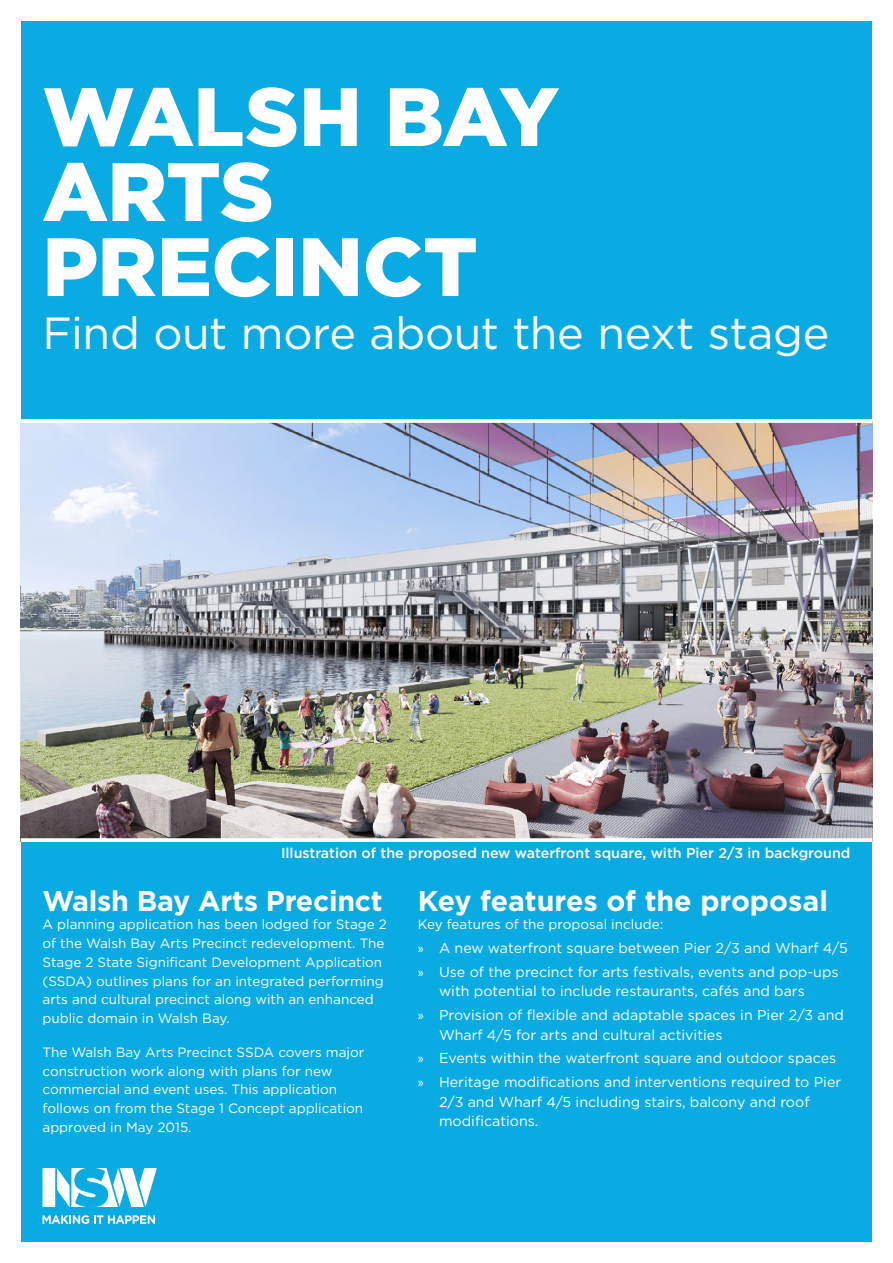
<style>
.page{position:relative;width:893px;height:1263px;background:#fff}
.page>*{position:absolute;margin:0;border:0;box-sizing:border-box;transform-origin:0 0}
.Poster_Title{font:900 82.5px/75px "Gotham";letter-spacing:-.005em;color:#fff}
.Poster_Title-2{font:45px "Gotham";letter-spacing:-.005em;color:#fff}
.Poster_Body{font:700 28.5px "Gotham";letter-spacing:-.01em;color:#fff}
.t1{font:14.25px/19.5px "Gotham";color:#fff}
.Poster_Body-2{font:500 14.25px "Gotham";color:#fff}
.Poster_Body-3{font:13.5px/18.8px "Gotham";color:#fff}
.s1{font-family:"Myriad Pro"}
</style>
<div class="page">
<div style="left:21px;top:21px;width:851px;height:1221px;background:#0aabe3"></div>
<img style="left:21px;top:423px;width:851px;height:415px">
<svg style="left:21px;top:838px;width:851px;height:4px;background:#f7f7f7"></svg>
<svg style="left:21px;top:419px;width:851px;height:4px;background:#f5f9fc"></svg>
<svg style="left:43px;top:1215px;width:112px;height:9px"></svg>
<svg style="left:43px;top:1168px;width:114px;height:39px"></svg>
<p class="Poster_Title" style="left:43px;top:77px;width:518px">WALSH BAY<br>ARTS<br>PRECINCT</p>
<p class="Poster_Title-2" style="left:43px;top:304px;width:788px">Find out more about the next stage</p>
<p class="Poster_Body-2" style="left:281px;top:844px;width:571px">Illustration of the proposed new waterfront square, with Pier 2/3 in background</p>
<p class="Poster_Body" style="left:43px;top:882px;width:342px">Walsh Bay Arts Precinct</p>
<p class="Poster_Body-3" style="left:43px;top:915px;width:346px">A planning application has been lodged for Stage 2 of the Walsh Bay Arts Precinct redevelopment. The Stage 2 State Significant Development Application (SSDA) outlines plans for an integrated performing arts and cultural precinct along with an enhanced public domain in Walsh Bay.</p>
<p class="Poster_Body-3" style="left:43px;top:1042px;width:323px">The Walsh Bay Arts Precinct SSDA covers major construction work along with plans for new commercial and event uses. This application follows on from the Stage 1 Concept application approved in May 2015.</p>
<p class="Poster_Body" style="left:418px;top:882px;width:412px">Key features of the proposal</p>
<p class="Poster_Body-3" style="left:418px;top:915px;width:247px">Key features of the proposal include:</p>
<p class="t1" style="left:418px;top:938px;width:432px"><span class="s1">»</span> A new waterfront square between Pier 2/3 and Wharf 4/5</p>
<p class="t1" style="left:439px;top:962px;width:401px;text-indent:-21px"><span class="s1">»</span> Use of the precinct for arts festivals, events and pop-ups with potential to include restaurants, cafés and bars</p>
<p class="t1" style="left:439px;top:1005px;width:406px;text-indent:-21px"><span class="s1">»</span> Provision of flexible and adaptable spaces in Pier 2/3 and<br>Wharf 4/5 for arts and cultural activities</p>
<p class="t1" style="left:418px;top:1048px;width:420px"><span class="s1">»</span> Events within the waterfront square and outdoor spaces</p>
<p class="t1" style="left:439px;top:1072px;width:404px;text-indent:-21px"><span class="s1">»</span> Heritage modifications and interventions required to Pier<br>2/3 and Wharf 4/5 including stairs, balcony and roof modifications.</p>
</div>
